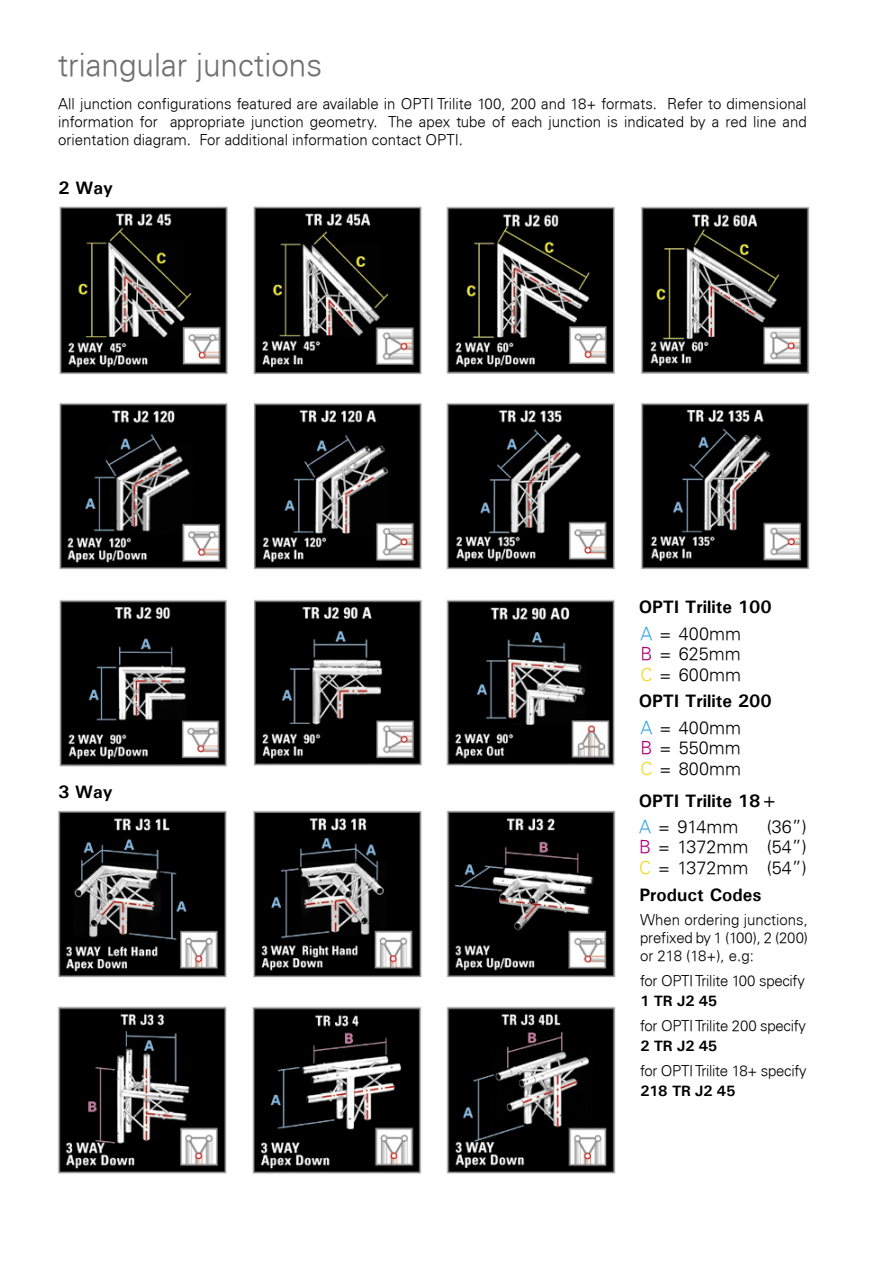
<style>
.page{position:relative;width:893px;height:1263px;background:#fff}
.page>*{position:absolute;margin:0;border:0;box-sizing:border-box;transform-origin:0 0}
.t1{font:300 31.5px "Univers";color:#6f6f6f}
.t2{font:300 18px/20.5px "Univers";color:#000;text-align:justify}
.t3{font:700 18px "Univers";color:#000}
.t4{font:300 15px/18px "Univers";letter-spacing:-.01em;color:#000;text-align:justify}
.t5{font:700 15px "Univers";letter-spacing:-.02em;color:#000}
.s1{color:#36a7e9}
.s2{color:#b00077}
.s3{color:#efda1b}
</style>
<div class="page">
<img style="left:59px;top:206px;width:751px;height:561px">
<img style="left:58px;top:810px;width:558px;height:364px">
<h1 class="t1" style="left:58px;top:46px;width:266px">triangular junctions</h1>
<p class="t4" style="left:58px;top:95px;width:750px">All junction configurations featured are available in OPTI Trilite 100, 200 and 18+ formats. Refer to dimensional information for appropriate junction geometry. The apex tube of each junction is indicated by a red line and orientation diagram. For additional information contact OPTI.</p>
<p class="t3" style="left:58px;top:177px;width:56px">2 Way</p>
<p class="t3" style="left:58px;top:780px;width:56px">3 Way</p>
<p class="t3" style="left:639px;top:595px;width:135px">OPTI Trilite 100</p>
<p class="t2" style="left:640px;top:623px;width:102px"><span class="s1">A</span> = 400mm <span class="s2">B</span> = 625mm <span class="s3">C</span> = 600mm</p>
<p class="t2" style="left:640px;top:717px;width:102px"><span class="s1">A</span> = 400mm <span class="s2">B</span> = 550mm <span class="s3">C</span> = 800mm</p>
<p class="t3" style="left:639px;top:689px;width:135px">OPTI Trilite 200</p>
<p class="t3" style="left:639px;top:789px;width:141px">OPTI Trilite 18+</p>
<p class="t2" style="left:639px;top:816px;width:101px"><span class="s1">A</span> = 914mm</p>
<p class="t2" style="left:639px;top:816px;width:169px;text-indent:128px">(36”)<br><span class="s2">B</span> = 1372mm (54”)<br><span class="s3">C</span> = 1372mm (54”)</p>
<p class="t3" style="left:640px;top:883px;width:123px">Product Codes</p>
<p class="t4" style="left:640px;top:911px;width:170px">When ordering junctions, prefixed by 1 (100), 2 (200) or 218 (18+), e.g:</p>
<p class="t4" style="left:640px;top:972px;width:166px">for OPTI Trilite 100 specify</p>
<p class="t5" style="left:640px;top:991px;width:79px">1 TR J2 45</p>
<p class="t4" style="left:640px;top:1017px;width:167px">for OPTI Trilite 200 specify</p>
<p class="t5" style="left:640px;top:1036px;width:79px">2 TR J2 45</p>
<p class="t4" style="left:640px;top:1062px;width:168px">for OPTI Trilite 18+ specify</p>
<p class="t5" style="left:640px;top:1081px;width:97px">218 TR J2 45</p>
</div>
